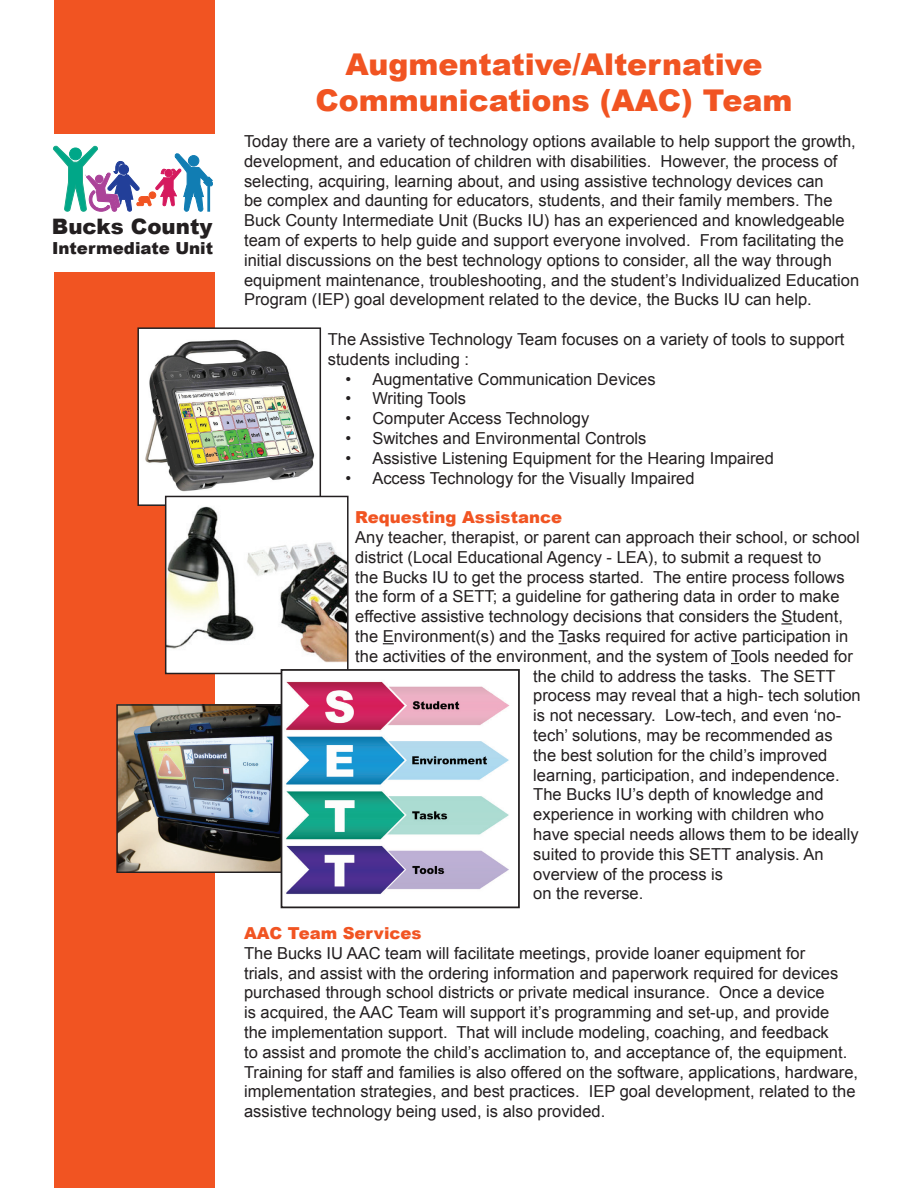
<style>
.page{position:relative;width:918px;height:1188px;background:#fff}
.page>*{position:absolute;margin:0;border:0;box-sizing:border-box;transform-origin:0 0}
.t1{font:900 30px/36px "Arial";color:#f15422;text-align:center}
.t2{font:900 21.3px "Arial";color:#231f20}
.t3{font:900 16.65px "Arial";color:#231f20}
.t4{font:16.5px/19.8px "Arial";color:#231f20}
.t5{font:900 16.5px "Arial";color:#f15422}
</style>
<div class="page">
<svg style="left:781px;top:623px;width:11px;height:2px"></svg>
<div style="left:54px;top:0;width:160px;height:1188px;background:#f15422"></div>
<div style="left:45px;top:135px;width:177px;height:137px;background:#fff"></div>
<svg style="left:53px;top:146px;width:160px;height:66px"></svg>
<div style="left:138px;top:328px;width:182px;height:177px;background:#fff"></div>
<img style="left:145px;top:339px;width:173px;height:158px">
<div style="left:137px;top:327px;width:184px;height:179px;border:2px solid #231f20"></div>
<img style="left:168px;top:499px;width:178px;height:172px">
<div style="left:165px;top:496px;width:184px;height:178px;border:2px solid #231f20"></div>
<img style="left:119px;top:707px;width:162px;height:163px">
<div style="left:116px;top:704px;width:184px;height:169px;border:2px solid #231f20"></div>
<div style="left:281px;top:670px;width:238px;height:237px;background:#fff"></div>
<img style="left:286px;top:681px;width:224px;height:213px">
<div style="left:281px;top:669px;width:239px;height:239px;border:2px solid #231f20"></div>
<p class="t2" style="left:52px;top:211px;width:162px">Bucks County</p>
<p class="t3" style="left:52px;top:236px;width:163px">Intermediate Unit</p>
<h1 class="t1" style="left:315px;top:46px;width:479px">Augmentative/Alternative<br>Communications (AAC) Team</h1>
<p class="t4" style="left:244px;top:131px;width:617px">Today there are a variety of technology options available to help support the growth, development, and education of children with disabilities. However, the process of selecting, acquiring, learning about, and using assistive technology devices can<br>be complex and daunting for educators, students, and their family members. The Buck County Intermediate Unit (Bucks IU) has an experienced and knowledgeable team of experts to help guide and support everyone involved. From facilitating the initial discussions on the best technology options to consider, all the way through equipment maintenance, troubleshooting, and the student’s Individualized Education Program (IEP) goal development related to the device, the Bucks IU can help.</p>
<p class="t4" style="left:328px;top:329px;width:518px">The Assistive Technology Team focuses on a variety of tools to support students including :</p>
<p class="t4" style="left:345px;top:369px;width:312px">• Augmentative Communication Devices</p>
<p class="t4" style="left:345px;top:389px;width:122px">• Writing Tools</p>
<p class="t4" style="left:345px;top:409px;width:246px">• Computer Access Technology</p>
<p class="t4" style="left:345px;top:428px;width:303px">• Switches and Environmental Controls</p>
<p class="t4" style="left:345px;top:448px;width:430px">• Assistive Listening Equipment for the Hearing Impaired</p>
<p class="t4" style="left:345px;top:468px;width:351px">• Access Technology for the Visually Impaired</p>
<p class="t5" style="left:355px;top:505px;width:208px">Requesting Assistance</p>
<p class="t4" style="left:355px;top:527px;width:506px">Any teacher, therapist, or parent can approach their school, or school</p>
<p class="t4" style="left:355px;top:547px;width:467px">district (Local Educational Agency - LEA), to submit a request to</p>
<p class="t4" style="left:355px;top:567px;width:491px">the Bucks IU to get the process started. The entire process follows</p>
<p class="t4" style="left:355px;top:587px;width:486px">the form of a SETT; a guideline for gathering data in order to make</p>
<p class="t4" style="left:355px;top:607px;width:489px">effective assistive technology decisions that considers the Student,</p>
<p class="t4" style="left:355px;top:626px;width:495px">the Environment(s) and the Tasks required for active participation in</p>
<p class="t4" style="left:355px;top:646px;width:499px">the activities of the environment, and the system of Tools needed for</p>
<p class="t4" style="left:533px;top:666px;width:304px">the child to address the tasks. The SETT</p>
<p class="t4" style="left:533px;top:686px;width:329px">process may reveal that a high- tech solution</p>
<p class="t4" style="left:533px;top:706px;width:309px">is not necessary. Low-tech, and even ‘no-</p>
<p class="t4" style="left:533px;top:725px;width:301px">tech’ solutions, may be recommended as</p>
<p class="t4" style="left:533px;top:745px;width:296px">the best solution for the child’s improved</p>
<p class="t4" style="left:533px;top:765px;width:308px">learning, participation, and independence.</p>
<p class="t4" style="left:533px;top:785px;width:292px">The Bucks IU’s depth of knowledge and</p>
<p class="t4" style="left:533px;top:805px;width:292px">experience in working with children who</p>
<p class="t4" style="left:533px;top:824px;width:327px">have special needs allows them to be ideally</p>
<p class="t4" style="left:533px;top:844px;width:292px">suited to provide this SETT analysis. An</p>
<p class="t4" style="left:533px;top:864px;width:191px">overview of the process is</p>
<p class="t4" style="left:533px;top:884px;width:112px">on the reverse.</p>
<p class="t5" style="left:244px;top:921px;width:179px">AAC Team Services</p>
<p class="t4" style="left:244px;top:943px;width:616px">The Bucks IU AAC team will facilitate meetings, provide loaner equipment for<br>trials, and assist with the ordering information and paperwork required for devices purchased through school districts or private medical insurance. Once a device<br>is acquired, the AAC Team will support it’s programming and set-up, and provide<br>the implementation support. That will include modeling, coaching, and feedback<br>to assist and promote the child’s acclimation to, and acceptance of, the equipment.<br>Training for staff and families is also offered on the software, applications, hardware, implementation strategies, and best practices. IEP goal development, related to the assistive technology being used, is also provided.</p>
</div>
